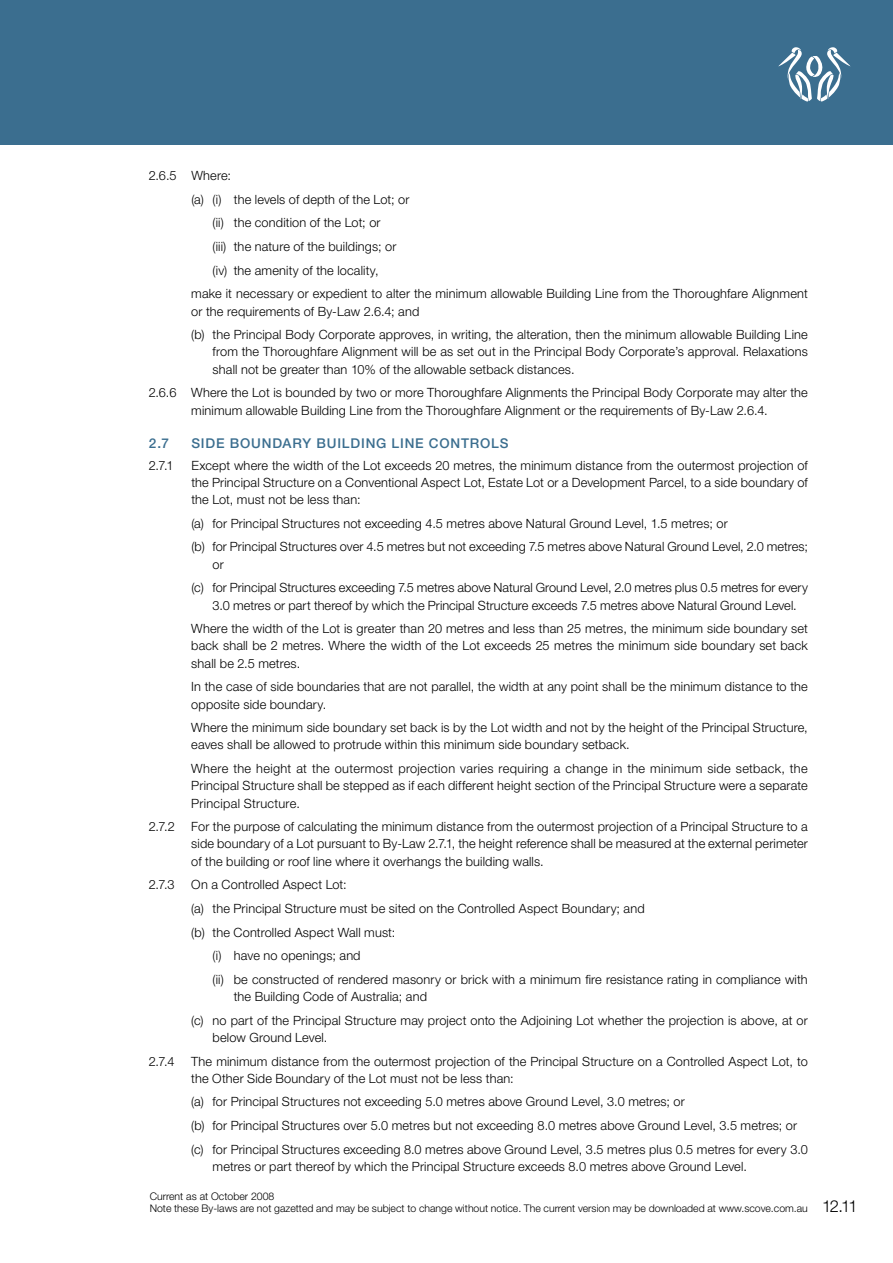
<style>
.page{position:relative;width:893px;height:1263px;background:#fff}
.page>*{position:absolute;margin:0;border:0;box-sizing:border-box;transform-origin:0 0}
.t1{font:300 16.5px "Helvetica Neue";color:#000}
.t2{font:500 13.5px "Helvetica Neue";letter-spacing:.06em;color:#3b6e8f}
.t3{font:300 12.75px/17.2px "Helvetica Neue";letter-spacing:.01em;color:#000}
.t4{font:300 10.5px/12px "Helvetica Neue";color:#000}
</style>
<div class="page">
<div style="left:0;top:0;width:893px;height:145px;background:#3b6e8f"></div>
<svg style="left:778px;top:47px;width:72px;height:55px"></svg>
<p class="t3" style="left:149px;top:167px;width:84px">2.6.5 Where:</p>
<p class="t3" style="left:191px;top:190px;width:220px">(a) (i) the levels of depth of the Lot; or</p>
<p class="t3" style="left:213px;top:214px;width:170px">(ii) the condition of the Lot; or</p>
<p class="t3" style="left:213px;top:238px;width:185px">(iii) the nature of the buildings; or</p>
<p class="t3" style="left:213px;top:261px;width:168px">(iv) the amenity of the locality,</p>
<p class="t3" style="left:191px;top:285px;width:618px">make it necessary or expedient to alter the minimum allowable Building Line from the Thoroughfare Alignment</p>
<p class="t3" style="left:191px;top:299px;width:618px;line-height:23.7px">or the requirements of By-Law 2.6.4; and<br>(b) the Principal Body Corporate approves, in writing, the alteration, then the minimum allowable Building Line</p>
<p class="t3" style="left:213px;top:343px;width:597px">from the Thoroughfare Alignment will be as set out in the Principal Body Corporate’s approval. Relaxations shall not be greater than 10% of the allowable setback distances.</p>
<p class="t3" style="left:149px;top:384px;width:661px;text-align:center">2.6.6 Where the Lot is bounded by two or more Thoroughfare Alignments the Principal Body Corporate may alter the minimum allowable Building Line from the Thoroughfare Alignment or the requirements of By-Law 2.6.4.</p>
<p class="t2" style="left:149px;top:435px;width:22px">2.7</p>
<p class="t2" style="left:191px;top:435px;width:319px">SIDE BOUNDARY BUILDING LINE CONTROLS</p>
<p class="t3" style="left:149px;top:456px;width:26px">2.7.1</p>
<p class="t3" style="left:191px;top:456px;width:618px;text-align:justify">Except where the width of the Lot exceeds 20 metres, the minimum distance from the outermost projection of the Principal Structure on a Conventional Aspect Lot, Estate Lot or a Development Parcel, to a side boundary of the Lot, must not be less than:</p>
<p class="t3" style="left:191px;top:511px;width:618px;line-height:23.7px">(a) for Principal Structures not exceeding 4.5 metres above Natural Ground Level, 1.5 metres; or<br>(b) for Principal Structures over 4.5 metres but not exceeding 7.5 metres above Natural Ground Level, 2.0 metres;</p>
<p class="t3" style="left:191px;top:552px;width:618px;line-height:23.7px;text-indent:21px">or<br>(c) for Principal Structures exceeding 7.5 metres above Natural Ground Level, 2.0 metres plus 0.5 metres for every</p>
<p class="t3" style="left:191px;top:593px;width:618px;line-height:23.7px;text-indent:21px">3.0 metres or part thereof by which the Principal Structure exceeds 7.5 metres above Natural Ground Level.<br>Where the width of the Lot is greater than 20 metres and less than 25 metres, the minimum side boundary set</p>
<p class="t3" style="left:191px;top:637px;width:618px">back shall be 2 metres. Where the width of the Lot exceeds 25 metres the minimum side boundary set back shall be 2.5 metres.</p>
<p class="t3" style="left:191px;top:678px;width:618px">In the case of side boundaries that are not parallel, the width at any point shall be the minimum distance to the opposite side boundary.</p>
<p class="t3" style="left:191px;top:719px;width:618px">Where the minimum side boundary set back is by the Lot width and not by the height of the Principal Structure, eaves shall be allowed to protrude within this minimum side boundary setback.</p>
<p class="t3" style="left:191px;top:759px;width:618px;text-align:justify">Where the height at the outermost projection varies requiring a change in the minimum side setback, the Principal Structure shall be stepped as if each different height section of the Principal Structure were a separate Principal Structure.</p>
<p class="t3" style="left:149px;top:818px;width:28px">2.7.2</p>
<p class="t3" style="left:191px;top:818px;width:618px;text-align:justify">For the purpose of calculating the minimum distance from the outermost projection of a Principal Structure to a side boundary of a Lot pursuant to By-Law 2.7.1, the height reference shall be measured at the external perimeter of the building or roof line where it overhangs the building walls.</p>
<p class="t3" style="left:149px;top:876px;width:27px">2.7.3</p>
<p class="t3" style="left:191px;top:876px;width:157px">On a Controlled Aspect Lot:</p>
<p class="t3" style="left:191px;top:899px;width:455px">(a) the Principal Structure must be sited on the Controlled Aspect Boundary; and</p>
<p class="t3" style="left:191px;top:923px;width:206px">(b) the Controlled Aspect Wall must:</p>
<p class="t3" style="left:213px;top:947px;width:150px">(i) have no openings; and</p>
<p class="t3" style="left:213px;top:970px;width:597px">(ii) be constructed of rendered masonry or brick with a minimum fire resistance rating in compliance with</p>
<p class="t3" style="left:191px;top:984px;width:618px;line-height:23.7px;text-indent:43px">the Building Code of Australia; and<br>(c) no part of the Principal Structure may project onto the Adjoining Lot whether the projection is above, at or</p>
<p class="t3" style="left:213px;top:1028px;width:116px">below Ground Level.</p>
<p class="t3" style="left:149px;top:1052px;width:27px">2.7.4</p>
<p class="t3" style="left:191px;top:1052px;width:618px">The minimum distance from the outermost projection of the Principal Structure on a Controlled Aspect Lot, to the Other Side Boundary of the Lot must not be less than:</p>
<p class="t3" style="left:191px;top:1090px;width:618px;line-height:23.7px">(a) for Principal Structures not exceeding 5.0 metres above Ground Level, 3.0 metres; or<br>(b) for Principal Structures over 5.0 metres but not exceeding 8.0 metres above Ground Level, 3.5 metres; or (c) for Principal Structures exceeding 8.0 metres above Ground Level, 3.5 metres plus 0.5 metres for every 3.0</p>
<p class="t3" style="left:213px;top:1157px;width:536px">metres or part thereof by which the Principal Structure exceeds 8.0 metres above Ground Level.</p>
<p class="t4" style="left:150px;top:1190px;width:660px">Current as at October 2008<br>Note these By-laws are not gazetted and may be subject to change without notice. The current version may be downloaded at www.scove.com.au</p>
<p class="t1" style="left:822px;top:1196px;width:37px">12.11</p>
</div>
